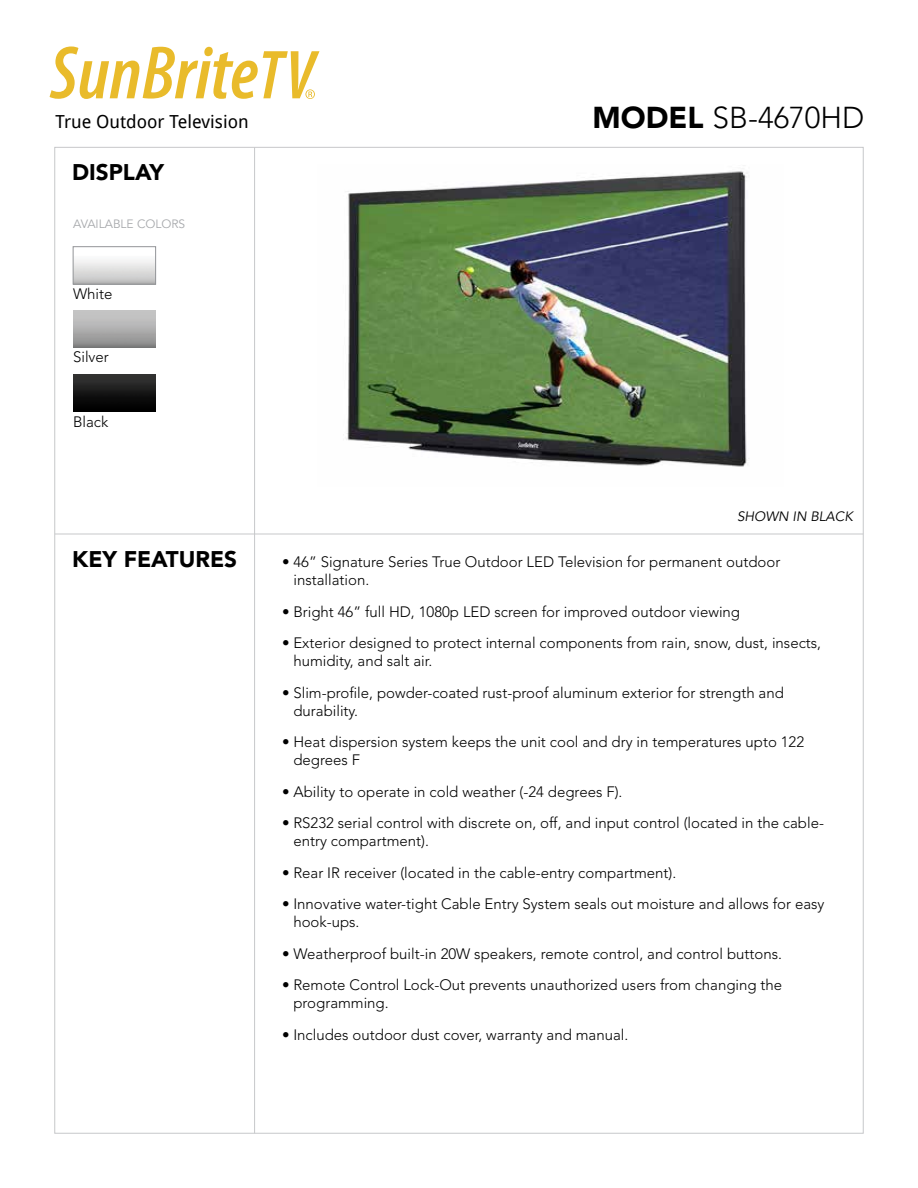
<style>
.page{position:relative;width:918px;height:1188px;background:#fff}
.page>*{position:absolute;margin:0;border:0;box-sizing:border-box;transform-origin:0 0}
.t1{font:300 30px "Avenir LT Std";color:#000}
.t2{font:900 22.5px "Avenir LT Std";color:#000}
.t3{font:18px "Droid Sans";color:#000}
.t4{font:300 15px/18px "Avenir LT Std";color:#000}
.t5{font:italic 13.5px "Avenir LT Std";color:#000}
.t6{font:12px "Avenir LT Std";color:#a7a9ac}
.s1{font-weight:900}
</style>
<div class="page">
<svg style="left:50px;top:46px;width:269px;height:53px"></svg>
<hr style="left:254px;top:147px;width:1px;height:986px;background:#c7c8ca">
<hr style="left:55px;top:534px;width:808px;height:1px;background:#c7c8ca">
<div style="left:73px;top:247px;width:83px;height:37px;border:1px solid #939598"></div>
<img style="left:73px;top:374px;width:82px;height:38px">
<img style="left:346px;top:171px;width:403px;height:296px">
<p class="t3" style="left:56px;top:111px;width:195px">True Outdoor Television</p>
<h1 class="t1" style="left:593px;top:100px;width:273px"><span class="s1">MODEL</span> SB-4670HD</h1>
<h2 class="t2" style="left:72px;top:159px;width:94px">DISPLAY</h2>
<p class="t6" style="left:73px;top:217px;width:114px">AVAILABLE COLORS</p>
<p class="t4" style="left:73px;top:285px;width:41px">White</p>
<p class="t4" style="left:73px;top:348px;width:37px">Silver</p>
<p class="t4" style="left:73px;top:413px;width:37px">Black</p>
<h2 class="t2" style="left:72px;top:545px;width:167px">KEY FEATURES</h2>
<p class="t5" style="left:737px;top:508px;width:117px">SHOWN IN BLACK</p>
<p class="t4" style="left:293px;top:553px;width:489px;text-indent:-11px">• 46” Signature Series True Outdoor LED Television for permanent outdoor installation.</p>
<p class="t4" style="left:282px;top:603px;width:460px">• Bright 46” full HD, 1080p LED screen for improved outdoor viewing</p>
<p class="t4" style="left:293px;top:634px;width:529px;text-indent:-11px">• Exterior designed to protect internal components from rain, snow, dust, insects, humidity, and salt air.</p>
<p class="t4" style="left:293px;top:684px;width:492px;text-indent:-11px">• Slim-profile, powder-coated rust-proof aluminum exterior for strength and durability.</p>
<p class="t4" style="left:293px;top:733px;width:512px;text-indent:-11px">• Heat dispersion system keeps the unit cool and dry in temperatures upto 122 degrees F</p>
<p class="t4" style="left:282px;top:783px;width:342px">• Ability to operate in cold weather (-24 degrees F).</p>
<p class="t4" style="left:293px;top:814px;width:532px;text-indent:-11px">• RS232 serial control with discrete on, off, and input control (located in the cable&shy;entry compartment).</p>
<p class="t4" style="left:282px;top:864px;width:396px">• Rear IR receiver (located in the cable-entry compartment).</p>
<p class="t4" style="left:293px;top:895px;width:533px;text-indent:-11px">• Innovative water-tight Cable Entry System seals out moisture and allows for easy hook-ups.</p>
<p class="t4" style="left:282px;top:945px;width:502px">• Weatherproof built-in 20W speakers, remote control, and control buttons.</p>
<p class="t4" style="left:293px;top:976px;width:490px;text-indent:-11px">• Remote Control Lock-Out prevents unauthorized users from changing the programming.</p>
<p class="t4" style="left:282px;top:1026px;width:348px">• Includes outdoor dust cover, warranty and manual.</p>
</div>
